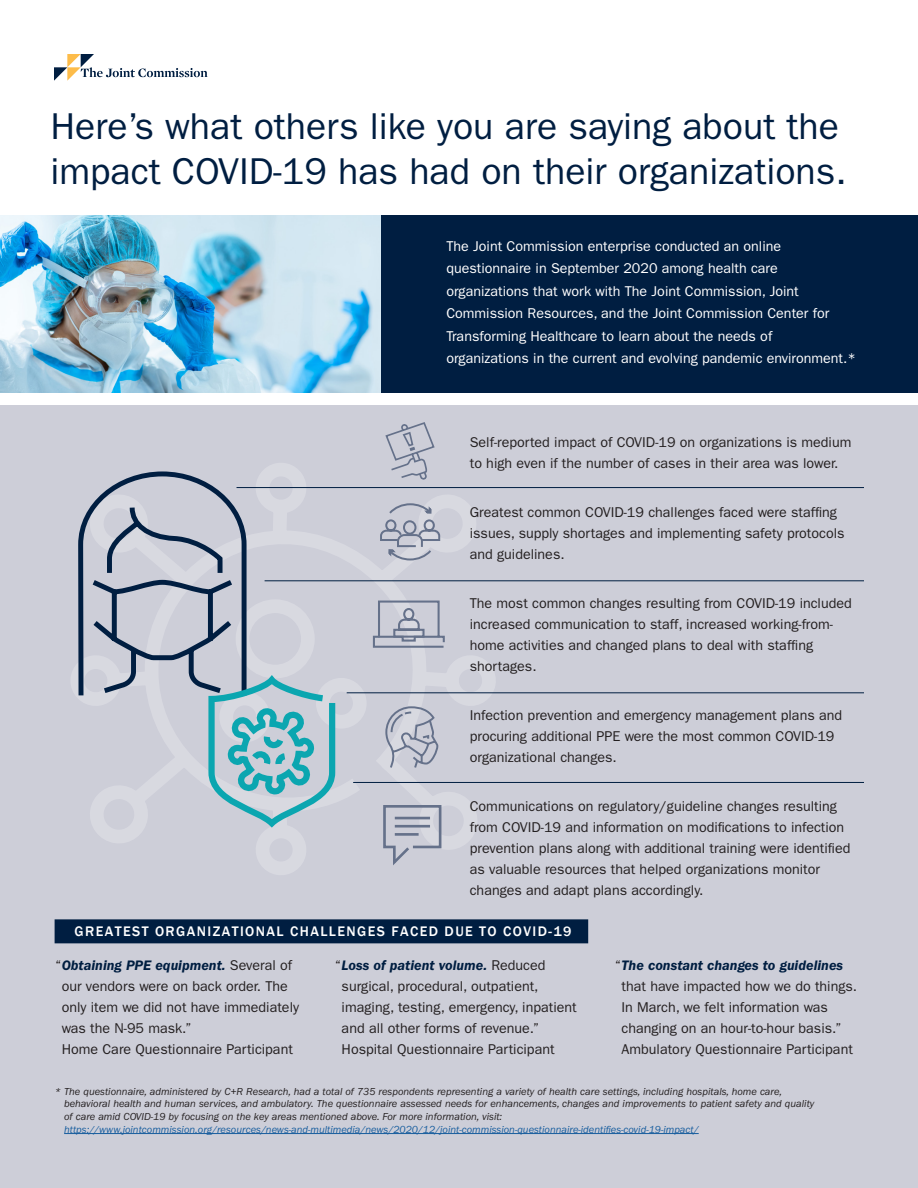
<style>
.page{position:relative;width:918px;height:1188px;background:#fff}
.page>*{position:absolute;margin:0;border:0;box-sizing:border-box;transform-origin:0 0}
.t1{font:37.5px/45px "ITC Franklin Gothic Std";color:#001e41}
.text{font:14.25px/21px "ITC Franklin Gothic Std";color:#231f20}
.bullets{font:14.25px/21px "ITC Franklin Gothic Std";color:#231f20}
.text-2{font:14.25px/22.5px "ITC Franklin Gothic Std";color:#fff}
.teal_box{font:500 14.25px "Franklin Gothic";letter-spacing:.1em;color:#fff}
.t2{font:italic 10.5px/12.6px "ITC Franklin Gothic Std";color:#231f20}
.t3{font:italic 10.5px "ITC Franklin Gothic Std";color:#175d9e}
.s1{font-weight:600;font-style:italic;color:#001e41}
</style>
<div class="page">
<img style="left:0;top:215px;width:381px;height:177px">
<div style="left:381px;top:215px;width:537px;height:177px;background:#001e41"></div>
<div style="left:0;top:405px;width:918px;height:783px;background:#cdced8"></div>
<svg style="left:54px;top:54px;width:154px;height:27px"></svg>
<svg style="left:71px;top:463px;width:426px;height:412px"></svg>
<svg style="left:384px;top:422px;width:52px;height:59px"></svg>
<svg style="left:76px;top:469px;width:262px;height:363px"></svg>
<svg style="left:384px;top:705px;width:56px;height:65px"></svg>
<svg style="left:382px;top:804px;width:61px;height:65px"></svg>
<hr style="left:395px;top:817px;width:35px;height:2px;background:#65718a">
<hr style="left:395px;top:825px;width:35px;height:3px;background:#65718a">
<hr style="left:395px;top:833px;width:24px;height:3px;background:#65718a">
<svg style="left:379px;top:502px;width:62px;height:59px"></svg>
<svg style="left:372px;top:600px;width:74px;height:49px"></svg>
<hr style="left:237px;top:487px;width:627px;height:1px;background:#001e41">
<hr style="left:265px;top:581px;width:599px;height:1px;background:#001e41">
<hr style="left:347px;top:693px;width:517px;height:1px;background:#001e41">
<hr style="left:353px;top:782px;width:511px;height:1px;background:#001e41">
<div style="left:55px;top:919px;width:533px;height:24px;background:#001e41"></div>
<hr style="left:64px;top:1133px;width:635px;height:1px;background:#175d9e">
<p class="t1" style="left:50px;top:104px;width:798px">Here’s what others like you are saying about the impact COVID-19 has had on their organizations.</p>
<p class="text-2" style="left:446px;top:235px;width:411px">The Joint Commission enterprise conducted an online questionnaire in September 2020 among health care organizations that work with The Joint Commission, Joint Commission Resources, and the Joint Commission Center for Transforming Healthcare to learn about the needs of organizations in the current and evolving pandemic environment.*</p>
<p class="text" style="left:470px;top:432px;width:383px">Self-reported impact of COVID-19 on organizations is medium to high even if the number of cases in their area was lower.</p>
<p class="text" style="left:470px;top:502px;width:376px">Greatest common COVID-19 challenges faced were staffing issues, supply shortages and implementing safety protocols and guidelines.</p>
<p class="text" style="left:470px;top:593px;width:384px">The most common changes resulting from COVID-19 included increased communication to staff, increased working-from&shy;home activities and changed plans to deal with staffing shortages.</p>
<p class="text" style="left:470px;top:705px;width:374px">Infection prevention and emergency management plans and procuring additional PPE were the most common COVID-19 organizational changes.</p>
<p class="text" style="left:470px;top:796px;width:382px">Communications on regulatory/guideline changes resulting from COVID-19 and information on modifications to infection prevention plans along with additional training were identified as valuable resources that helped organizations monitor changes and adapt plans accordingly.</p>
<p class="teal_box" style="left:75px;top:922px;width:499px">GREATEST ORGANIZATIONAL CHALLENGES FACED DUE TO COVID-19</p>
<p class="bullets" style="left:62px;top:955px;width:239px;text-indent:-7px">“<span class="s1">Obtaining PPE equipment.</span> Several of our vendors were on back order. The only item we did not have immediately was the N-95 mask.”<br>Home Care Questionnaire Participant</p>
<p class="bullets" style="left:342px;top:955px;width:237px;text-indent:-7px">“<span class="s1">Loss of patient volume.</span> Reduced surgical, procedural, outpatient, imaging, testing, emergency, inpatient and all other forms of revenue.” Hospital Questionnaire Participant</p>
<p class="bullets" style="left:622px;top:955px;width:237px;text-indent:-7px">“<span class="s1">The constant changes to guidelines </span>that have impacted how we do things.<br>In March, we felt information was changing on an hour-to-hour basis.” Ambulatory Questionnaire Participant</p>
<p class="t2" style="left:64px;top:1085px;width:752px;text-indent:-9px">* The questionnaire, administered by C+R Research, had a total of 735 respondents representing a variety of health care settings, including hospitals, home care, behavioral health and human services, and ambulatory. The questionnaire assessed needs for enhancements, changes and improvements to patient safety and quality of care amid COVID-19 by focusing on the key areas mentioned above. For more information, visit:</p>
<p class="t3" style="left:64px;top:1123px;width:636px">https://www.jointcommission.org/resources/news-and-multimedia/news/2020/12/joint-commission-questionnaire-identifies-covid-19-impact/</p>
</div>
